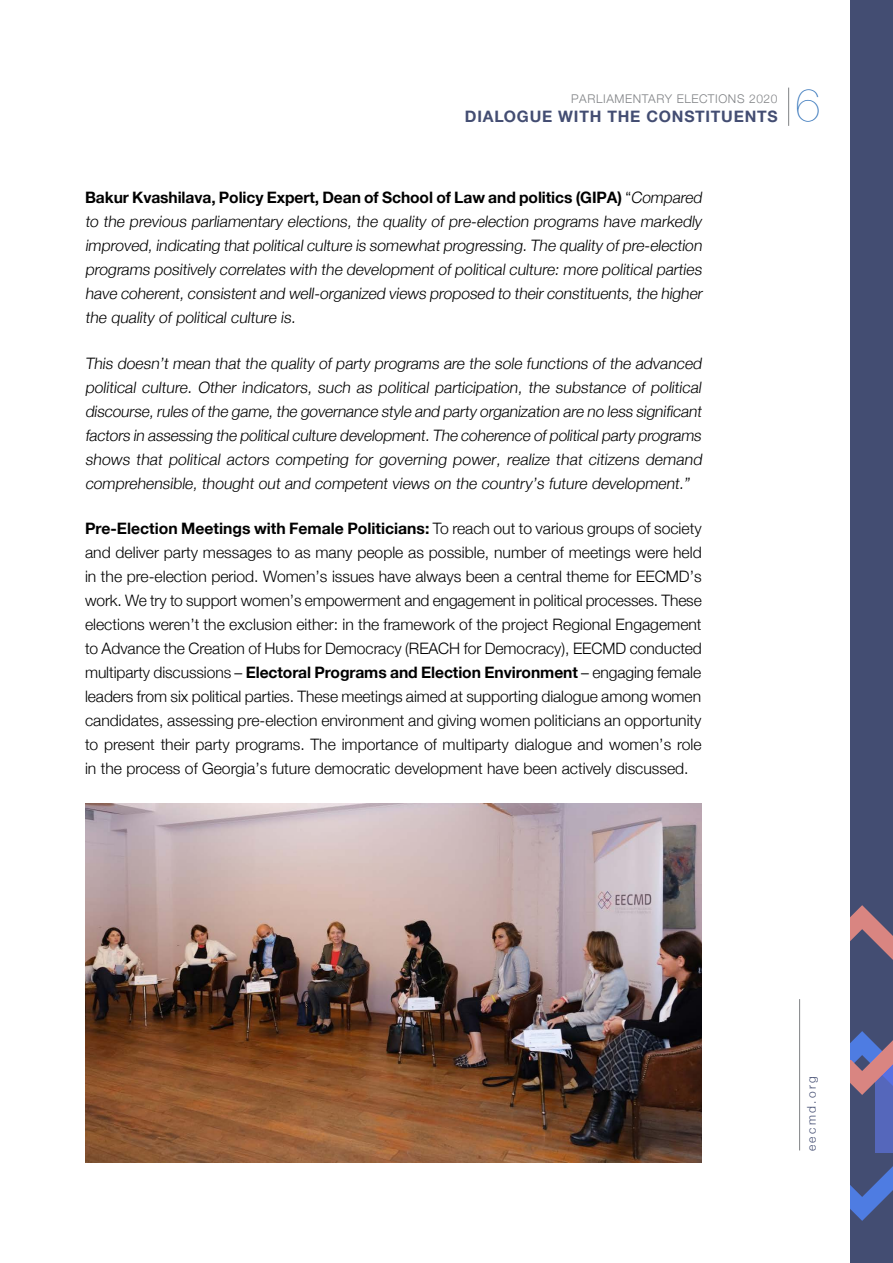
<style>
.page{position:relative;width:893px;height:1263px;background:#fff}
.page>*{position:absolute;margin:0;border:0;box-sizing:border-box;transform-origin:0 0}
.t1{font:45px "Helvetica Neue LTGEO 25 Ult Lt";color:#2d6fb7}
.t2{font:300 15.75px/24px "Helvetica Neue LTGEO 45";color:#000;text-align:justify}
.t3{font:700 15.75px "Helvetica Neue LTGEO 75";letter-spacing:-.005em;color:#000}
.t4{font:700 15.75px "Helvetica Neue LTGEO 75";letter-spacing:.05em;color:#434d72}
.t5{font:300 12px "Helvetica Neue LTGEO 45";letter-spacing:.05em;color:#808285}
.t6{font:300 12px "Helvetica Neue LTGEO 45";letter-spacing:.2em;color:#434d72}
.s1{font-family:"Helvetica Neue LTGEO 45";font-weight:300}
</style>
<div class="page">
<div style="left:850px;top:0;width:43px;height:1263px;background:#434d72"></div>
<svg style="left:850px;top:905px;width:43px;height:316px"></svg>
<hr style="left:799px;top:999px;width:1px;height:151px;background:#808285">
<hr style="left:788px;top:88px;width:1px;height:38px;background:#808285">
<img style="left:85px;top:804px;width:617px;height:358px">
<p class="t5" style="left:571px;top:91px;width:208px">PARLIAMENTARY ELECTIONS 2020</p>
<p class="t4" style="left:465px;top:106px;width:314px">DIALOGUE WITH THE CONSTITUENTS</p>
<h1 class="t1" style="left:795px;top:79px;width:27px">6</h1>
<p class="t3" style="left:85px;top:188px;width:621px">Bakur Kvashilava, Policy Expert, Dean of School of Law and politics (GIPA) <span class="s1">“Compared</span></p>
<p class="t2" style="left:85px;top:209px;width:621px;text-align:left">to the previous parliamentary elections, the quality of pre-election programs have markedly improved,indicating thatpoliticalculture is somewhatprogressing.The quality ofpre-election programs positively correlates with the development of political culture: more political parties have coherent,consistentand well-organized views proposed to theirconstituents,the higher the quality of political culture is.</p>
<p class="t2" style="left:85px;top:351px;width:621px">This doesn’t mean that the quality of party programs are the sole functions of the advanced political culture. Other indicators, such as political participation, the substance of political discourse,rules ofthe game,the governance style and party organization are no less significant factors in assessing the politicalculture development.The coherence ofpoliticalparty programs shows that political actors competing for governing power, realize that citizens demand comprehensible, thought out and competent views on the country ’s future development.”</p>
<p class="t3" style="left:85px;top:519px;width:618px">Pre-Election Meetings with Female Politicians: <span class="s1">To reach out to various groups of society</span></p>
<p class="t2" style="left:85px;top:540px;width:618px">and deliver party messages to as many people as possible, number of meetings were held in the pre-election period. Women’s issues have always been a central theme for EECMD’s work. We try to support women’s empowerment and engagement in political processes. These elections weren’t the exclusion either: in the framework of the project Regional Engagement to Advance the Creation of Hubs for Democracy (REACH for Democracy), EECMD conducted</p>
<p class="t3" style="left:85px;top:663px;width:618px"><span class="s1">multiparty discussions –</span> Electoral Programs and Election Environment <span class="s1">– engaging female</span></p>
<p class="t2" style="left:85px;top:684px;width:618px">leaders from six political parties. These meetings aimed at supporting dialogue among women candidates, assessing pre-election environment and giving women politicians an opportunity to present their party programs. The importance of multiparty dialogue and women’s role in the process of Georgia’s future democratic development have been actively discussed.</p>
<p class="t6" style="left:804px;top:1151px;width:77px;rotate:-90deg">eecmd.org</p>
</div>
